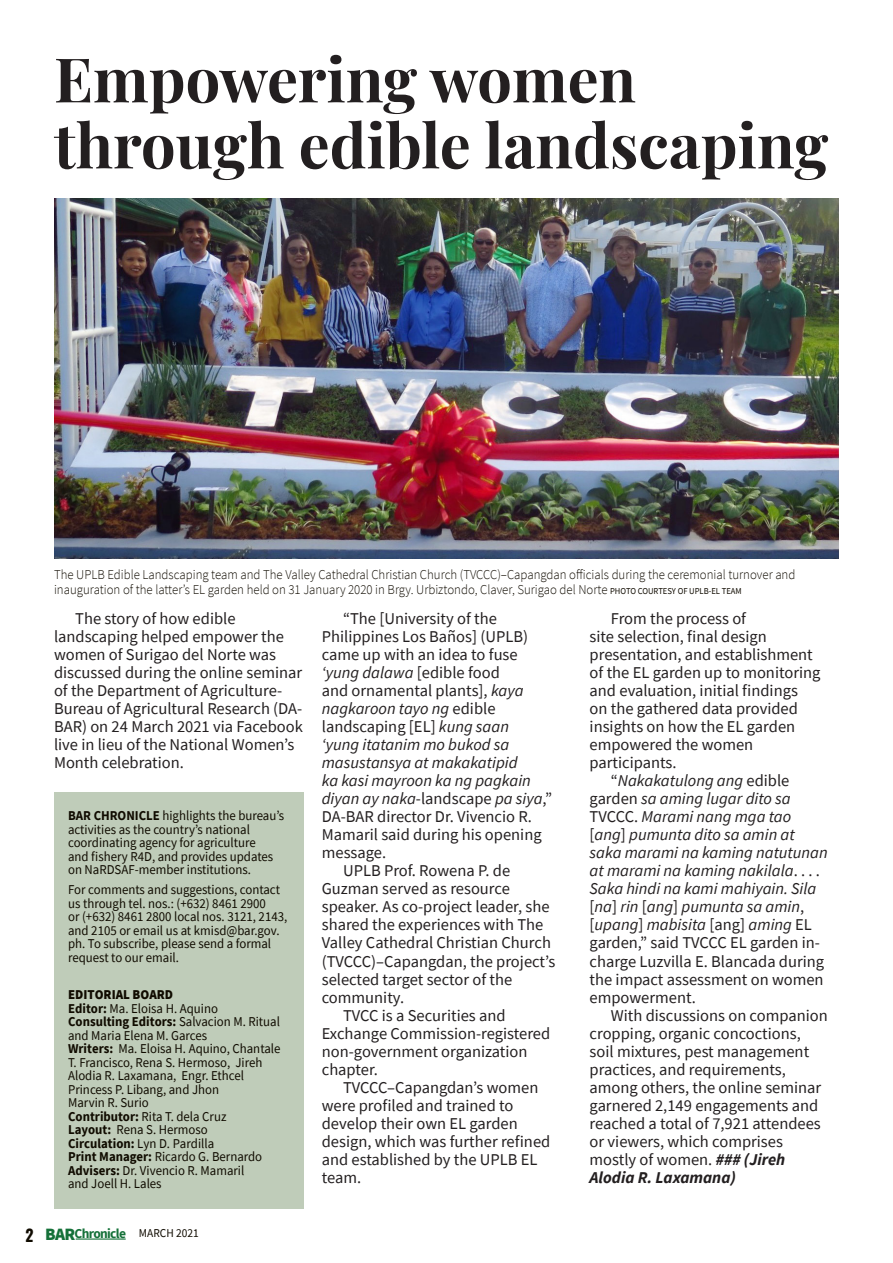
<style>
.page{position:relative;width:893px;height:1263px;background:#fff}
.page>*{position:absolute;margin:0;border:0;box-sizing:border-box;transform-origin:0 0}
.Headline{font:700 61.5px/66px "Playfair Display";color:#231f20}
.Headline-2{font:900 17.25px "Source Sans Pro";color:#157139}
.t1{font:16.5px/18px "Source Sans Pro";color:#231f20}
.t2{font:italic 16.5px/18px "Source Sans Pro";color:#231f20}
.Captions{font:700 16.5px "Oswald";color:#100b00;scale:.95 1}
.Captions-2{font:13.5px/13.5px "Source Sans Pro";color:#100b00;scale:.95 1}
.Captions-3{font:300 13.5px/15px "Source Sans Pro";color:#100b00;scale:.95 1}
.Captions-4{font:700 13.5px "Source Sans Pro";color:#100b00;scale:.95 1}
.Captions-5{font:900 13.5px "Source Sans Pro";color:#100b00;scale:.95 1}
.Headline-3{font:700 13.5px "Source Sans Pro";letter-spacing:-.05em;color:#157139}
.Captions-6{font:12px "Source Sans Pro";color:#100b00;scale:.95 1}
.s1{font-weight:400;font-size:9px}
.s2{font-weight:700}
.s3{font-weight:400}
.s4{font-style:italic}
.s5{font-style:normal}
.s6{font-weight:700;font-style:italic}
</style>
<div class="page">
<div style="left:54px;top:792px;width:249px;height:417px;background:#bfccb9"></div>
<hr style="left:76px;top:1238px;width:50px;height:1px;background:#157139">
<img style="left:54px;top:198px;width:785px;height:360px">
<p class="Headline" style="left:54px;top:41px;width:776px">Empowering women through edible landscaping</p>
<p class="Captions-3" style="left:54px;top:567px;width:782px">The UPLB Edible Landscaping team and The Valley Cathedral Christian Church (TVCCC)–Capangdan officials during the ceremonial turnover and inauguration of the latter’s EL garden held on 31 January 2020 in Brgy. Urbiztondo, Claver, Surigao del Norte <span class="s1">PHOTO COURTESY OF UPLB-EL TEAM</span></p>
<p class="t1" style="left:54px;top:610px;width:250px;text-indent:21px">The story of how edible landscaping helped empower the women of Surigao del Norte was discussed during the online seminar of the Department of Agriculture-<br>Bureau of Agricultural Research (DA-<br>BAR) on 24 March 2021 via Facebook live in lieu of the National Women’s<br>Month celebration.</p>
<p class="Captions-2" style="left:68px;top:809px;width:229px"><span class="s2">BAR CHRONICLE</span> highlights the bureau’s activities as the country’s national coordinating agency for agriculture<br>and fishery R4D, and provides updates on NaRDSAF-member institutions.</p>
<p class="Captions-2" style="left:68px;top:883px;width:232px">For comments and suggestions, contact us through tel. nos.: (+632) 8461 2900<br>or (+632) 8461 2800 local nos. 3121, 2143, and 2105 or email us at kmisd@bar.gov. ph. To subscribe, please send a formal request to our email.</p>
<p class="Captions-5" style="left:68px;top:985px;width:112px">EDITORIAL BOARD</p>
<p class="Captions-2" style="left:68px;top:1001px;width:159px"><span class="s2">Editor:</span> Ma. Eloisa H. Aquino</p>
<p class="Captions-4" style="left:68px;top:1012px;width:224px">Consulting Editors: <span class="s3">Salvacion M. Ritual</span></p>
<p class="Captions-2" style="left:68px;top:1028px;width:148px">and Maria Elena M. Garces</p>
<p class="Captions-2" style="left:68px;top:1042px;width:225px"><span class="s2">Writers:</span> Ma. Eloisa H. Aquino, Chantale<br>T. Francisco, Rena S. Hermoso, Jireh<br>Alodia R. Laxamana, Engr. Ethcel<br>Princess P. Libang, and Jhon<br>Marvin R. Surio</p>
<p class="Captions-2" style="left:68px;top:1109px;width:168px"><span class="s2">Contributor:</span> Rita T. dela Cruz<br><span class="s2">Layout:</span> Rena S. Hermoso</p>
<p class="Captions-2" style="left:68px;top:1136px;width:206px"><span class="s2">Circulation:</span> Lyn D. Pardilla<br><span class="s2">Print Manager:</span> Ricardo G. Bernardo<br><span class="s2">Advisers:</span> Dr. Vivencio R. Mamaril</p>
<p class="Captions-2" style="left:68px;top:1177px;width:100px">and Joell H. Lales</p>
<p class="t1" style="left:322px;top:610px;width:232px;text-indent:21px">“The [University of the<br>Philippines Los Baños] (UPLB) came up with an idea to fuse <span class="s4">‘yung dalawa</span> [edible food<br>and ornamental plants], <span class="s4">kaya nagkaroon tayo ng</span> edible landscaping [EL] <span class="s4">kung saan<br>‘yung itatanim mo bukod sa masustansya at makakatipid<br>ka kasi mayroon ka ng pagkain diyan ay naka</span>-landscape <span class="s4">pa siya</span>,”<br>DA-BAR director Dr. Vivencio R.<br>Mamaril said during his opening message.</p>
<p class="t1" style="left:322px;top:862px;width:235px;text-indent:21px">UPLB Prof. Rowena P. de<br>Guzman served as resource speaker. As co-project leader, she shared the experiences with The<br>Valley Cathedral Christian Church (TVCCC)–Capangdan, the project’s selected target sector of the community.</p>
<p class="t1" style="left:322px;top:1006px;width:230px;text-indent:21px">TVCC is a Securities and<br>Exchange Commission-registered non-government organization chapter.</p>
<p class="t1" style="left:322px;top:1078px;width:230px;text-indent:21px">TVCCC–Capangdan’s women were profiled and trained to develop their own EL garden design, which was further refined and established by the UPLB EL team.</p>
<p class="t1" style="left:590px;top:610px;width:232px;text-indent:21px">From the process of<br>site selection, final design presentation, and establishment of the EL garden up to monitoring and evaluation, initial findings<br>on the gathered data provided insights on how the EL garden empowered the women participants.</p>
<p class="t2" style="left:590px;top:772px;width:240px;text-indent:21px"><span class="s5">“</span>Nakakatulong ang <span class="s5">edible garden</span> sa aming lugar dito sa<br><span class="s5">TVCCC.</span> Marami nang mga tao <span class="s5">[</span>ang<span class="s5">]</span> pumunta dito sa amin at saka marami na kaming natutunan at marami na kaming nakilala<span class="s5">. . . .<br></span>Saka hindi na kami mahiyain. Sila <span class="s5">[</span>na<span class="s5">]</span> rin <span class="s5">[</span>ang<span class="s5">]</span> pumunta sa amin<span class="s5">, [</span>upang<span class="s5">]</span> mabisita <span class="s5">[ang]</span> aming <span class="s5">EL garden,” said TVCCC EL garden in&shy;charge Luzvilla E. Blancada during the impact assessment on women empowerment.</span></p>
<p class="t1" style="left:590px;top:1006px;width:240px;text-indent:21px">With discussions on companion cropping, organic concoctions, soil mixtures, pest management practices, and requirements, among others, the online seminar garnered 2,149 engagements and reached a total of 7,921 attendees or viewers, which comprises mostly of women. <span class="s6">### (Jireh<br>Alodia R. Laxamana)</span></p>
<p class="Captions" style="left:26px;top:1221px;width:10px">2</p>
<p class="Headline-2" style="left:45px;top:1222px;width:32px">BAR</p>
<p class="Headline-3" style="left:75px;top:1224px;width:53px">Chronicle</p>
<p class="Captions-6" style="left:139px;top:1225px;width:65px">MARCH 2021</p>
</div>
